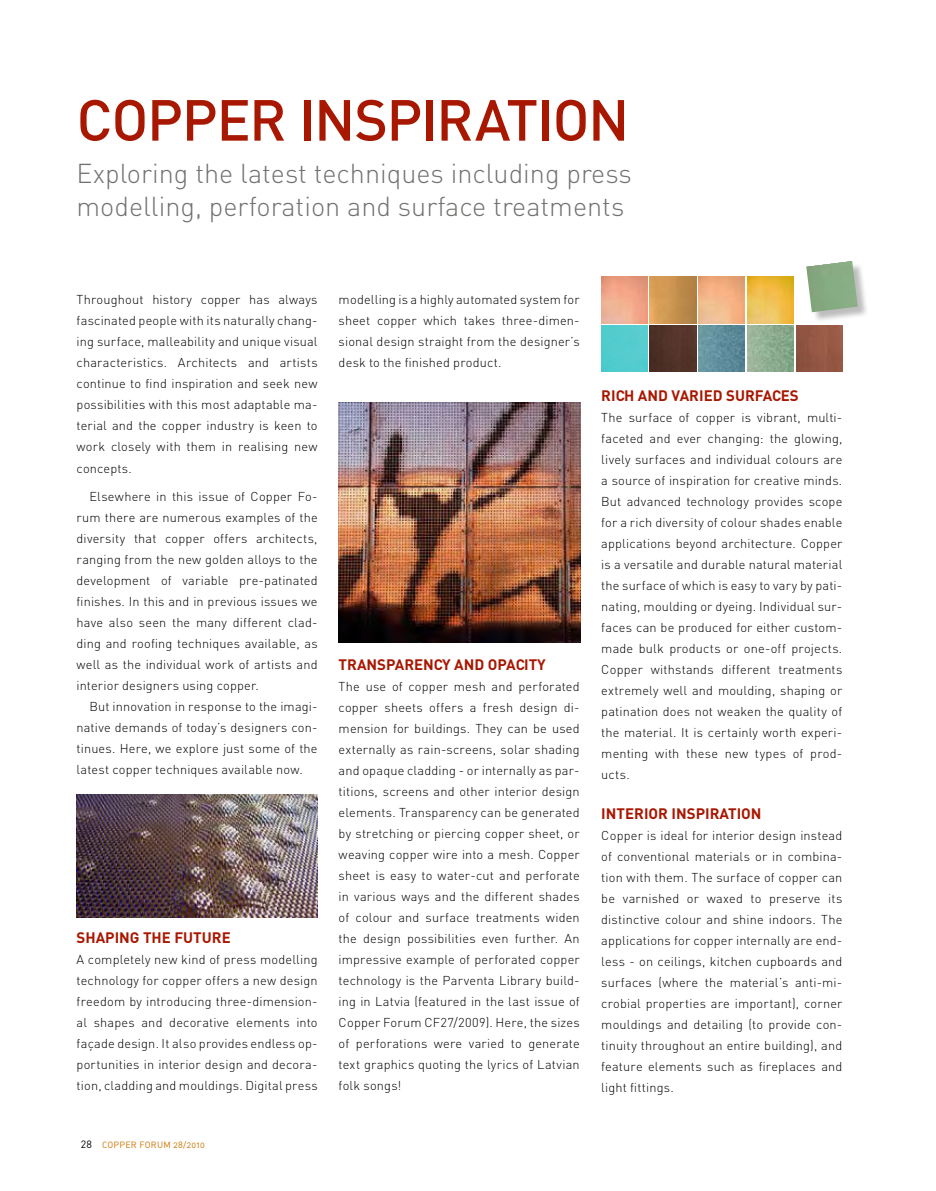
<style>
.page{position:relative;width:936px;height:1191px;background:#fff}
.page>*{position:absolute;margin:0;border:0;box-sizing:border-box;transform-origin:0 0}
.t1{font:500 57px "DIN";letter-spacing:-.025em;color:#a81700}
.t2{font:300 27px/32.4px "DIN";color:#727370}
.t3{font:700 15px "DIN";color:#a81700}
.t4{font:300 12.75px/21px "DIN";letter-spacing:.015em;color:#000;text-align:justify}
.t5{font:9px "DIN Regular Alternate";letter-spacing:.025em;color:#cc7500}
.s1{font-family:"DIN";font-size:10.5px;color:#000}
</style>
<div class="page">
<img style="left:339px;top:403px;width:241px;height:240px">
<img style="left:77px;top:794px;width:240px;height:123px">
<img style="left:698px;top:325px;width:46px;height:46px">
<div style="left:601px;top:325px;width:46px;height:46px;background:#53ccce"></div>
<img style="left:649px;top:325px;width:47px;height:46px">
<img style="left:796px;top:325px;width:46px;height:46px">
<img style="left:747px;top:325px;width:46px;height:46px">
<img style="left:747px;top:277px;width:46px;height:46px">
<img style="left:698px;top:277px;width:46px;height:46px">
<div style="left:807px;top:262px;width:60px;height:60px;background:#000;opacity:.26"></div>
<img style="left:806px;top:261px;width:51px;height:51px">
<img style="left:650px;top:277px;width:46px;height:46px">
<h1 class="t1" style="left:77px;top:84px;width:554px">COPPER INSPIRATION</h1>
<h2 class="t2" style="left:77px;top:157px;width:557px">Exploring the latest techniques including press modelling, perforation and surface treatments</h2>
<p class="t4" style="left:77px;top:289px;width:242px">Throughout history copper has always fascinated people with its naturally chang&shy;ing surface, malleability and unique visual characteristics. Architects and artists continue to find inspiration and seek new possibilities with this most adaptable ma&shy;terial and the copper industry is keen to work closely with them in realising new concepts.</p>
<p class="t4" style="left:77px;top:485px;width:242px;text-indent:13px">Elsewhere in this issue of Copper Fo&shy;rum there are numerous examples of the diversity that copper offers architects, ranging from the new golden alloys to the development of variable pre-patinated finishes. In this and in previous issues we have also seen the many different clad&shy;ding and roofing techniques available, as well as the individual work of artists and interior designers using copper.</p>
<p class="t4" style="left:77px;top:695px;width:242px;text-indent:13px">But innovation in response to the imagi&shy;native demands of today’s designers con&shy;tinues. Here, we explore just some of the latest copper techniques available now.</p>
<p class="t3" style="left:77px;top:927px;width:156px">SHAPING THE FUTURE</p>
<p class="t4" style="left:77px;top:948px;width:242px">A completely new kind of press modelling technology for copper offers a new design freedom by introducing three-dimension&shy;al shapes and decorative elements into façade design. It also provides endless op&shy;portunities in interior design and decora&shy;tion, cladding and mouldings. Digital press</p>
<p class="t5" style="left:81px;top:1139px;width:125px"><span class="s1">28</span> COPPER FORUM 28/2010</p>
<p class="t4" style="left:338px;top:289px;width:242px">modelling is a highly automated system for sheet copper which takes three-dimen&shy;sional design straight from the designer’s desk to the finished product.</p>
<p class="t3" style="left:338px;top:654px;width:209px">TRANSPARENCY AND OPACITY</p>
<p class="t4" style="left:338px;top:675px;width:242px">The use of copper mesh and perforated copper sheets offers a fresh design di&shy;mension for buildings. They can be used externally as rain-screens, solar shading and opaque cladding - or internally as par&shy;titions, screens and other interior design elements. Transparency can be generated by stretching or piercing copper sheet, or weaving copper wire into a mesh. Copper sheet is easy to water-cut and perforate in various ways and the different shades of colour and surface treatments widen the design possibilities even further. An impressive example of perforated copper technology is the Parventa Library build&shy;ing in Latvia (featured in the last issue of Copper Forum CF27/2009). Here, the sizes of perforations were varied to generate text graphics quoting the lyrics of Latvian folk songs!</p>
<p class="t3" style="left:601px;top:385px;width:199px">RICH AND VARIED SURFACES</p>
<p class="t4" style="left:601px;top:406px;width:242px">The surface of copper is vibrant, multi&shy;faceted and ever changing: the glowing, lively surfaces and individual colours are a source of inspiration for creative minds.<br>But advanced technology provides scope for a rich diversity of colour shades enable applications beyond architecture. Copper is a versatile and durable natural material the surface of which is easy to vary by pati&shy;nating, moulding or dyeing. Individual sur&shy;faces can be produced for either custom&shy;made bulk products or one-off projects.<br>Copper withstands different treatments extremely well and moulding, shaping or patination does not weaken the quality of the material. It is certainly worth experi&shy;menting with these new types of prod&shy;ucts.</p>
<p class="t3" style="left:601px;top:803px;width:162px">INTERIOR INSPIRATION</p>
<p class="t4" style="left:601px;top:824px;width:242px">Copper is ideal for interior design instead of conventional materials or in combina&shy;tion with them. The surface of copper can be varnished or waxed to preserve its distinctive colour and shine indoors. The applications for copper internally are end&shy;less - on ceilings, kitchen cupboards and surfaces (where the material’s anti-mi&shy;crobial properties are important), corner mouldings and detailing (to provide con&shy;tinuity throughout an entire building), and feature elements such as fireplaces and light fittings.</p>
</div>
